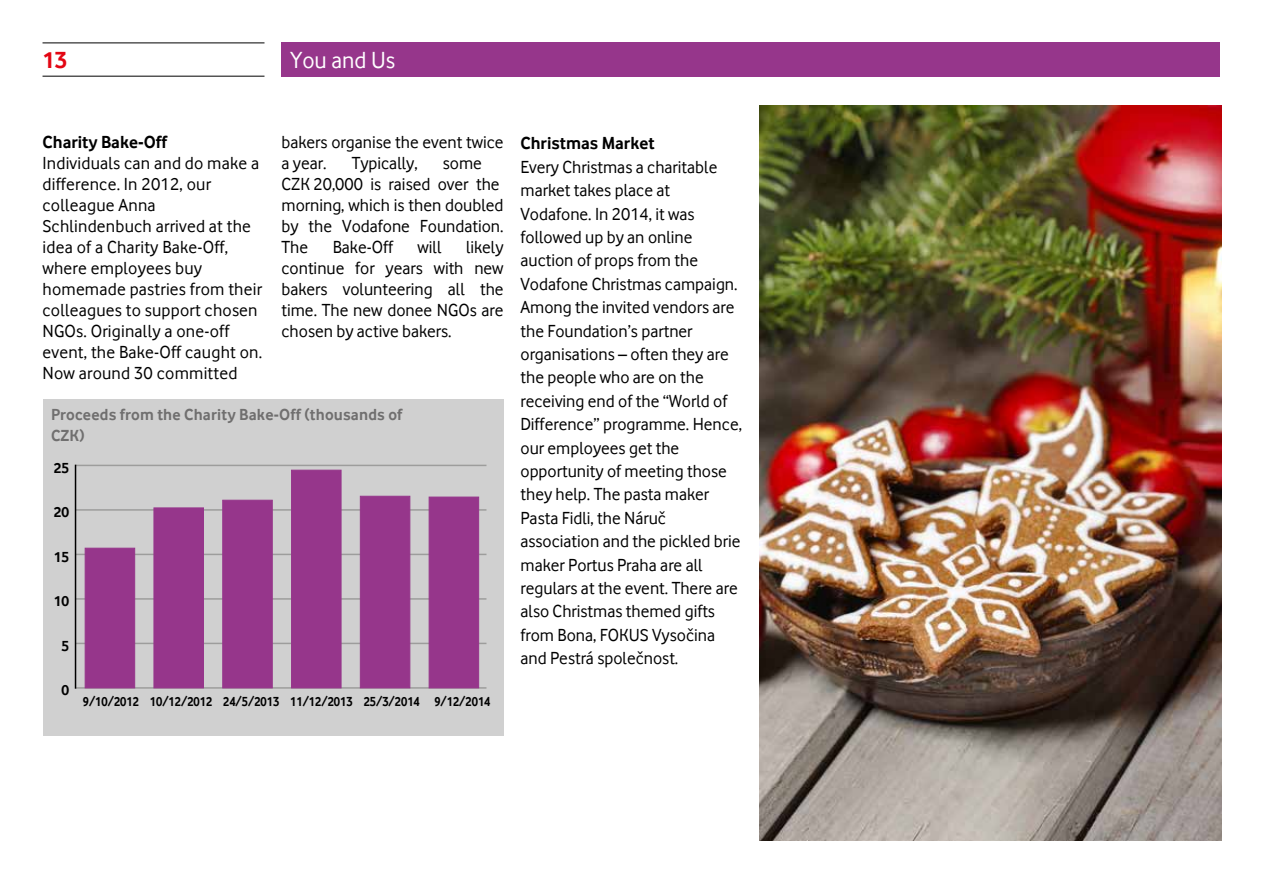
<style>
.page{position:relative;width:1263px;height:893px;background:#fff}
.page>*{position:absolute;margin:0;border:0;box-sizing:border-box;transform-origin:0 0}
.t1{font:24px "Vodafone Rg";color:#fff}
.t2{font:700 24px "Vodafone Rg";color:#e30613}
.t3{font:18px/23.4px "Vodafone Rg";color:#000}
.t4{font:700 18px "Vodafone Rg";color:#000}
.t5{font:700 16.5px/21px "Vodafone Rg";letter-spacing:.01em;color:#706f6f}
.t6{font:700 15px "Vodafone Rg";color:#000}
.t7{font:700 13.5px "Vodafone Rg";color:#000;scale:.9 1}
</style>
<div class="page">
<div style="left:43px;top:400px;width:460px;height:336px;background:#d0d0d0"></div>
<img style="left:759px;top:106px;width:462px;height:734px">
<hr style="left:43px;top:76px;width:221px;height:1px;background:#000">
<hr style="left:43px;top:43px;width:221px;height:1px;background:#000">
<hr style="left:76px;top:687px;width:410px;height:2px;background:#9d9d9c">
<hr style="left:76px;top:643px;width:410px;height:1px;background:#9d9d9c">
<hr style="left:76px;top:598px;width:410px;height:2px;background:#9d9d9c">
<hr style="left:76px;top:554px;width:410px;height:1px;background:#9d9d9c">
<hr style="left:76px;top:509px;width:410px;height:2px;background:#9d9d9c">
<hr style="left:76px;top:465px;width:410px;height:1px;background:#9d9d9c">
<div style="left:281px;top:43px;width:939px;height:34px;background:#96368b"></div>
<hr style="left:75px;top:465px;width:1px;height:224px;background:#000">
<div style="left:85px;top:548px;width:50px;height:140px;background:#96368b"></div>
<div style="left:154px;top:507px;width:50px;height:181px;background:#96368b"></div>
<div style="left:222px;top:500px;width:51px;height:188px;background:#96368b;border:1px solid #96368b"></div>
<div style="left:291px;top:470px;width:50px;height:218px;background:#96368b"></div>
<div style="left:360px;top:496px;width:50px;height:192px;background:#96368b"></div>
<div style="left:429px;top:497px;width:50px;height:191px;background:#96368b"></div>
<h1 class="t2" style="left:43px;top:46px;width:26px">13</h1>
<h1 class="t1" style="left:290px;top:46px;width:107px">You and Us</h1>
<p class="t4" style="left:43px;top:131px;width:126px">Charity Bake-Off</p>
<p class="t3" style="left:43px;top:152px;width:221px;line-height:21px">Individuals can and do make a difference. In 2012, our colleague Anna<br>Schlindenbuch arrived at the idea of a Charity Bake-Off, where employees buy homemade pastries from their colleagues to support chosen<br>NGOs. Originally a one-off event, the Bake-Off caught on.<br>Now around 30 committed</p>
<p class="t3" style="left:281px;top:131px;width:224px;line-height:21px">bakers organise the event twice a year.</p>
<p class="t3" style="left:352px;top:151px;width:68px">Typically,</p>
<p class="t3" style="left:281px;top:152px;width:224px;line-height:21px;text-indent:161px">some<br>CZK 20,000 is raised over the morning, which is then doubled by the Vodafone Foundation.<br>The</p>
<p class="t3" style="left:333px;top:235px;width:62px">Bake-Off</p>
<p class="t3" style="left:418px;top:235px;width:25px">will</p>
<p class="t3" style="left:281px;top:236px;width:224px;line-height:21px;text-align:justify;text-indent:184px">likely continue for years with new bakers volunteering all the time. The new donee NGOs are chosen by active bakers.</p>
<p class="t5" style="left:51px;top:404px;width:353px">Proceeds from the Charity Bake-Off (thousands of<br>CZK)</p>
<p class="t6" style="left:54px;top:459px;width:17px">25</p>
<p class="t6" style="left:54px;top:503px;width:17px">20</p>
<p class="t6" style="left:54px;top:548px;width:17px">15</p>
<p class="t6" style="left:54px;top:592px;width:17px">10</p>
<p class="t6" style="left:61px;top:637px;width:9px">5</p>
<p class="t6" style="left:61px;top:681px;width:9px">0</p>
<p class="t7" style="left:83px;top:694px;width:454px">9/10/2012 10/12/2012 24/5/2013 11/12/2013 25/3/2014 9/12/2014</p>
<p class="t4" style="left:520px;top:133px;width:136px">Christmas Market</p>
<p class="t3" style="left:520px;top:155px;width:223px">Every Christmas a charitable market takes place at<br>Vodafone. In 2014, it was followed up by an online auction of props from the<br>Vodafone Christmas campaign.<br>Among the invited vendors are the Foundation’s partner organisations – often they are the people who are on the receiving end of the “World of<br>Difference” programme. Hence, our employees get the opportunity of meeting those they help. The pasta maker<br>Pasta Fidli, the Náruč association and the pickled brie maker Portus Praha are all regulars at the event. There are also Christmas themed gifts from Bona, FOKUS Vysočina and Pestrá společnost.</p>
</div>
